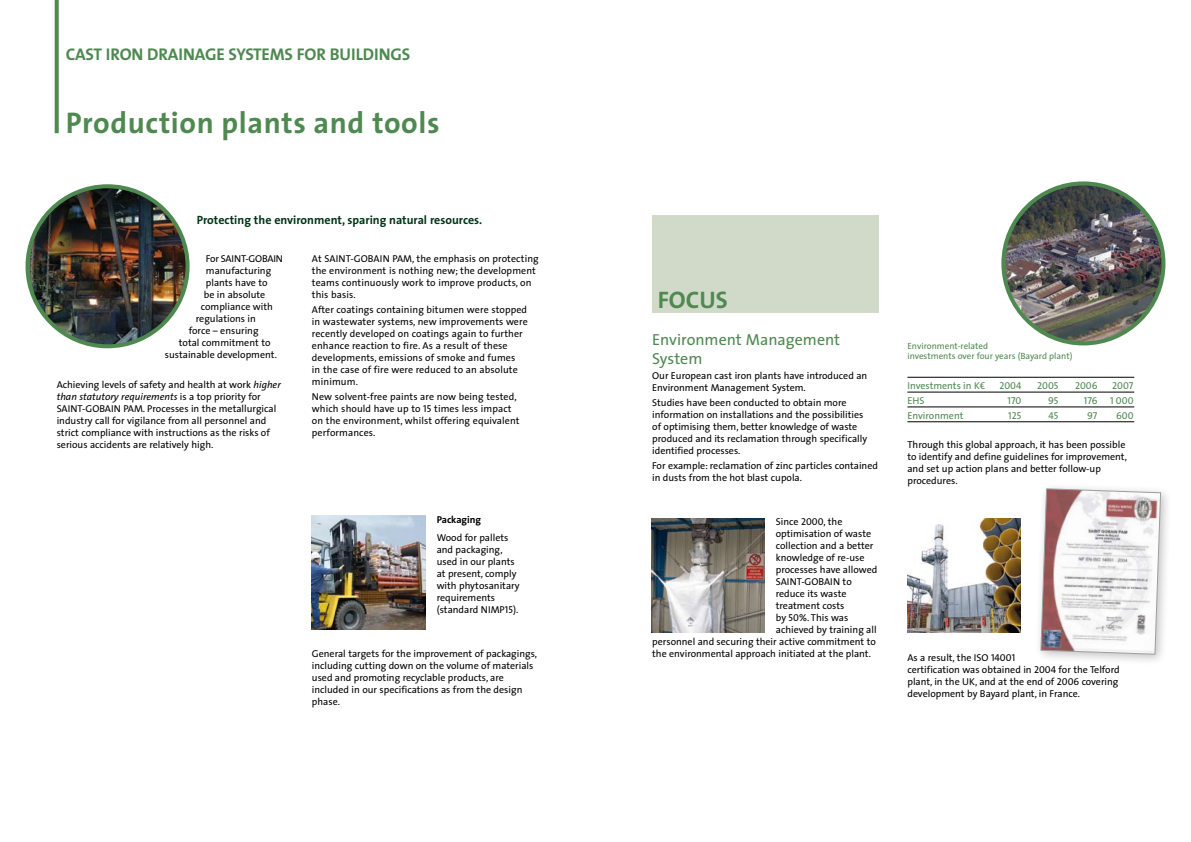
<style>
.page{position:relative;width:1191px;height:842px;background:#fff}
.page>*{position:absolute;margin:0;border:0;box-sizing:border-box;transform-origin:0 0}
.t1{font:700 30px "The Sans";letter-spacing:.02em;color:#4e8950}
.t2{font:700 24px "The Sans";color:#4e8950}
.t3{font:700 17px "The Sans";letter-spacing:-.01em;color:#4e8950}
.t4{font:16px/19.2px "The Sans";color:#4e8950}
.t5{font:700 12px "The Sans";color:#003518}
.t6{font:10px/12px "The Sans";color:#000}
.t7{font:10px "The Sans Caps";color:#4e8950}
.t8{font:10px "The Sans";color:#4e8950}
.t9{font:10px "The Sans";letter-spacing:-.02em;color:#000}
.t10{font:700 10px "The Sans";color:#000}
.t11{font:9px/10.8px "The Sans";color:#4e8950}
.s1{font-style:italic}
.s2{font-family:"The Sans Caps"}
</style>
<div class="page">
<hr style="left:907px;top:377px;width:227px;height:1px;background:#000">
<hr style="left:907px;top:392px;width:227px;height:1px;background:#000">
<hr style="left:907px;top:407px;width:227px;height:1px;background:#000">
<hr style="left:907px;top:422px;width:227px;height:1px;background:#000">
<svg style="left:55px;top:0;width:4px;height:133px"></svg>
<div style="left:652px;top:215px;width:227px;height:98px;background:#d1d9c8"></div>
<img style="left:28px;top:186px;width:160px;height:160px;border-radius:80px">
<div style="left:26px;top:184px;width:164px;height:164px;border:4px solid #4e8950;border-radius:50%"></div>
<img style="left:651px;top:519px;width:113px;height:113px">
<img style="left:907px;top:519px;width:113px;height:113px">
<img style="left:312px;top:516px;width:113px;height:113px">
<div style="left:1033px;top:481px;width:139px;height:185px;background:#000;opacity:.25"></div>
<svg style="left:1040px;top:488px;width:121px;height:167px"></svg>
<img style="left:1003px;top:183px;width:160px;height:160px;border-radius:80px">
<div style="left:1001px;top:181px;width:164px;height:164px;border:4px solid #4e8950;border-radius:50%"></div>
<h3 class="t3" style="left:66px;top:40px;width:20px">Cast</h3>
<h3 class="t3" style="left:106px;top:40px;width:73px">iron drainage</h3>
<h3 class="t3" style="left:228px;top:40px;width:28px">systems</h3>
<h3 class="t3" style="left:297px;top:40px;width:77px">for buildings</h3>
<h1 class="t1" style="left:66px;top:98px;width:375px">Production plants and tools</h1>
<p class="t5" style="left:197px;top:210px;width:287px">Protecting the environment, sparing natural resources.</p>
<p class="t9" style="left:206px;top:251px;width:79px">For SAINT-GOBAIN</p>
<p class="t6" style="left:206px;top:265px;width:67px">manufacturing</p>
<p class="t6" style="left:206px;top:277px;width:63px">plants have to</p>
<p class="t6" style="left:204px;top:289px;width:63px">be in absolute</p>
<p class="t6" style="left:201px;top:301px;width:73px">compliance with</p>
<p class="t6" style="left:196px;top:313px;width:62px">regulations in</p>
<p class="t6" style="left:189px;top:325px;width:71px">force – ensuring</p>
<p class="t6" style="left:179px;top:337px;width:93px">total commitment to</p>
<p class="t6" style="left:165px;top:349px;width:114px">sustainable development.</p>
<p class="t6" style="left:57px;top:378px;width:226px">Achieving levels of safety and health at work <span class="s1">higher than statutory requirements</span> is a top priority for SAINT-GOBAIN PAM. Processes in the metallurgical industry call for vigilance from all personnel and strict compliance with instructions as the risks of serious accidents are relatively high.</p>
<p class="t6" style="left:312px;top:253px;width:228px">At SAINT-GOBAIN PAM, the emphasis on protecting the environment is nothing new; the development teams continuously work to improve products, on this basis.</p>
<p class="t6" style="left:312px;top:304px;width:217px">After coatings containing bitumen were stopped in wastewater systems, new improvements were recently developed on coatings again to further enhance reaction to fire. As a result of these developments, emissions of smoke and fumes<br>in the case of fire were reduced to an absolute minimum.</p>
<p class="t6" style="left:312px;top:390px;width:209px">New solvent-free paints are now being tested, which should have up to <span class="s2">15</span> times less impact on the environment, whilst offering equivalent performances.</p>
<p class="t10" style="left:437px;top:511px;width:46px">Packaging</p>
<p class="t6" style="left:437px;top:531px;width:84px">Wood for pallets and packaging, used in our plants at present, comply with phytosanitary requirements (standard NIMP<span class="s2">15</span>).</p>
<p class="t6" style="left:312px;top:648px;width:227px">General targets for the improvement of packagings, including cutting down on the volume of materials used and promoting recyclable products, are included in our specifications as from the design phase.</p>
<h2 class="t2" style="left:658px;top:279px;width:72px">FOCUS</h2>
<h3 class="t4" style="left:652px;top:329px;width:189px">Environment Management<br>System</h3>
<p class="t6" style="left:652px;top:369px;width:217px">Our European cast iron plants have introduced an<br>Environment Management System.</p>
<p class="t6" style="left:652px;top:396px;width:216px">Studies have been conducted to obtain more information on installations and the possibilities of optimising them, better knowledge of waste produced and its reclamation through specifically identified processes.</p>
<p class="t6" style="left:652px;top:459px;width:227px">For example: reclamation of zinc particles contained in dusts from the hot blast cupola.</p>
<p class="t6" style="left:776px;top:515px;width:68px">Since <span class="s2">2000</span>, the</p>
<p class="t6" style="left:776px;top:527px;width:97px">optimisation of waste</p>
<p class="t6" style="left:776px;top:539px;width:99px">collection and a better</p>
<p class="t6" style="left:776px;top:551px;width:90px">knowledge of re-use</p>
<p class="t6" style="left:776px;top:563px;width:103px">processes have allowed</p>
<p class="t6" style="left:776px;top:575px;width:77px">SAINT-GOBAIN to</p>
<p class="t6" style="left:776px;top:587px;width:72px">reduce its waste</p>
<p class="t6" style="left:776px;top:599px;width:70px">treatment costs</p>
<p class="t6" style="left:776px;top:611px;width:74px">by <span class="s2">50</span>%. This was</p>
<p class="t6" style="left:776px;top:623px;width:102px">achieved by training all</p>
<p class="t6" style="left:652px;top:635px;width:225px">personnel and securing their active commitment to</p>
<p class="t6" style="left:652px;top:647px;width:220px">the environmental approach initiated at the plant.</p>
<p class="t11" style="left:907px;top:340px;width:166px">Environment-related<br>investments over four years (Bayard plant)</p>
<p class="t8" style="left:907px;top:377px;width:79px">Investments in K€</p>
<p class="t7" style="left:999px;top:377px;width:24px">2004</p>
<p class="t7" style="left:1037px;top:377px;width:23px">2005</p>
<p class="t7" style="left:1075px;top:377px;width:24px">2006</p>
<p class="t7" style="left:1112px;top:377px;width:23px">2007</p>
<p class="t8" style="left:907px;top:392px;width:19px">EHS</p>
<p class="t7" style="left:1007px;top:392px;width:15px">170</p>
<p class="t7" style="left:1048px;top:392px;width:12px">95</p>
<p class="t7" style="left:1084px;top:392px;width:15px">176</p>
<p class="t7" style="left:1110px;top:392px;width:25px">1 000</p>
<p class="t8" style="left:907px;top:407px;width:57px">Environment</p>
<p class="t7" style="left:1008px;top:407px;width:15px">125</p>
<p class="t7" style="left:1048px;top:407px;width:12px">45</p>
<p class="t7" style="left:1087px;top:407px;width:12px">97</p>
<p class="t7" style="left:1116px;top:407px;width:19px">600</p>
<p class="t6" style="left:907px;top:439px;width:221px">Through this global approach, it has been possible to identify and define guidelines for improvement, and set up action plans and better follow-up procedures.</p>
<p class="t6" style="left:907px;top:651px;width:214px">As a result, the ISO <span class="s2">14001<br></span>certification was obtained in <span class="s2">2004</span> for the Telford plant, in the UK, and at the end of <span class="s2">2006</span> covering development by Bayard plant, in France.</p>
</div>
